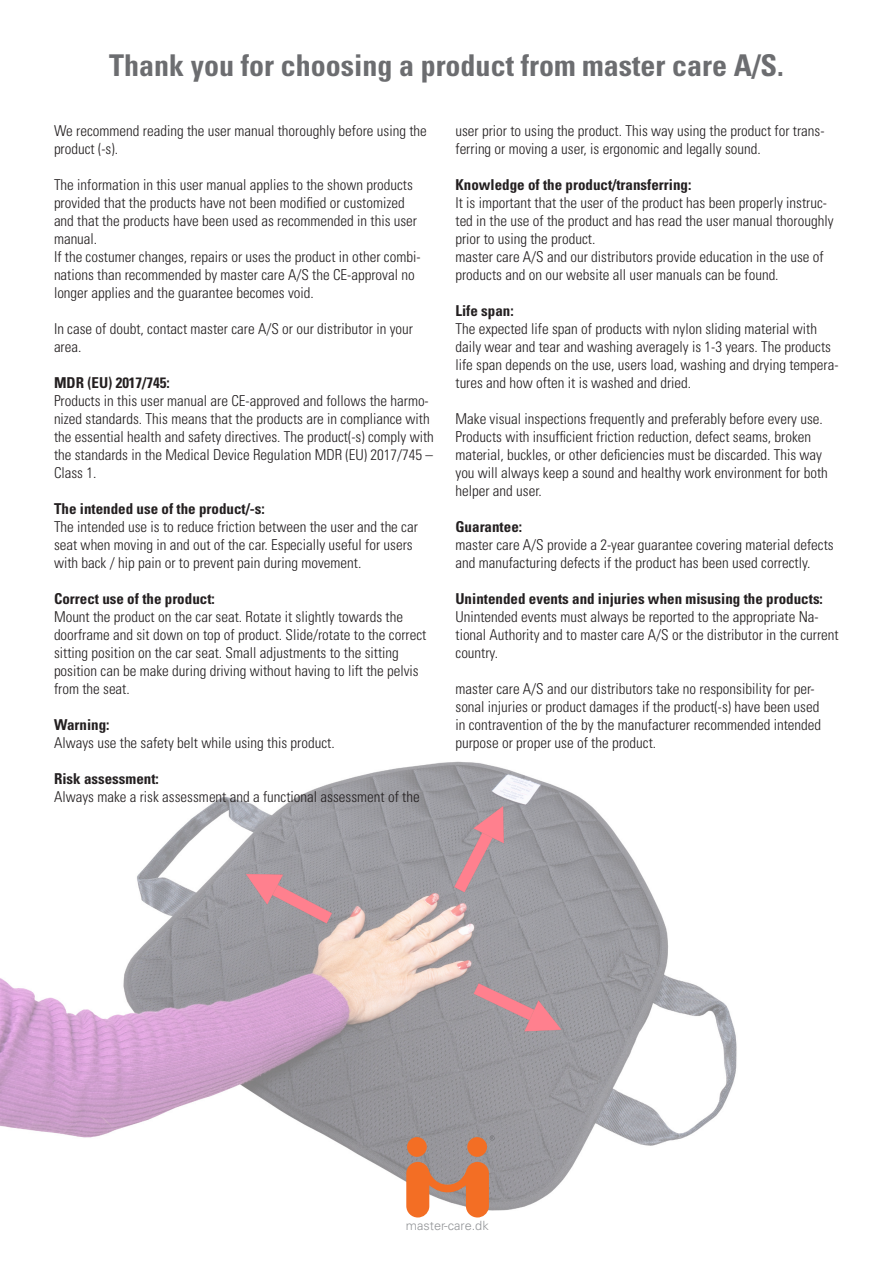
<style>
.page{position:relative;width:893px;height:1263px;background:#fff}
.page>*{position:absolute;margin:0;border:0;box-sizing:border-box;transform-origin:0 0}
.Overskrift{font:700 condensed 30px "Univers LT Std";color:#6c6d70}
.Prosa_tekst{font:300 condensed 15px/18px "Univers LT Std";color:#231f20}
.Prosa_tekst-2{font:700 condensed 15px "Univers LT Std";color:#231f20}
.t1{font:300 12.75px "Univers LT Std";color:#939598}
</style>
<div class="page">
<img style="left:0;top:761px;width:737px;height:457px">
<svg style="left:406px;top:1162px;width:83px;height:55px;background:#db8e64"></svg>
<div style="left:407px;top:1137px;width:20px;height:20px;background:#f36e24;border-radius:50%"></div>
<div style="left:467px;top:1137px;width:20px;height:20px;background:#f36e24;border-radius:50%"></div>
<svg style="left:490px;top:1135px;width:4px;height:5px"></svg>
<p class="Overskrift" style="left:109px;top:47px;width:676px">Thank you for choosing a product from master care A/S.</p>
<p class="Prosa_tekst" style="left:54px;top:121px;width:374px">We recommend reading the user manual thoroughly before using the product (-s).</p>
<p class="Prosa_tekst" style="left:54px;top:175px;width:365px">The information in this user manual applies to the shown products provided that the products have not been modified or customized and that the products have been used as recommended in this user manual.</p>
<p class="Prosa_tekst" style="left:54px;top:247px;width:368px">If the costumer changes, repairs or uses the product in other combi&shy;nations than recommended by master care A/S the CE-approval no longer applies and the guarantee becomes void.</p>
<p class="Prosa_tekst" style="left:54px;top:319px;width:361px">In case of doubt, contact master care A/S or our distributor in your area.</p>
<p class="Prosa_tekst-2" style="left:54px;top:373px;width:117px">MDR (EU) 2017/745:</p>
<p class="Prosa_tekst" style="left:54px;top:391px;width:381px">Products in this user manual are CE-approved and follows the harmo&shy;nized standards. This means that the products are in compliance with the essential health and safety directives. The product(-s) comply with the standards in the Medical Device Regulation MDR (EU) 2017/745 – Class 1.</p>
<p class="Prosa_tekst-2" style="left:54px;top:499px;width:212px">The intended use of the product/-s:</p>
<p class="Prosa_tekst" style="left:54px;top:517px;width:365px">The intended use is to reduce friction between the user and the car seat when moving in and out of the car. Especially useful for users with back / hip pain or to prevent pain during movement.</p>
<p class="Prosa_tekst-2" style="left:54px;top:589px;width:162px">Correct use of the product:</p>
<p class="Prosa_tekst" style="left:54px;top:607px;width:374px">Mount the product on the car seat. Rotate it slightly towards the doorframe and sit down on top of product. Slide/rotate to the correct sitting position on the car seat. Small adjustments to the sitting position can be make during driving without having to lift the pelvis from the seat.</p>
<p class="Prosa_tekst-2" style="left:54px;top:715px;width:57px">Warning:</p>
<p class="Prosa_tekst" style="left:54px;top:733px;width:282px">Always use the safety belt while using this product.</p>
<p class="Prosa_tekst-2" style="left:54px;top:769px;width:106px">Risk assessment:</p>
<p class="Prosa_tekst" style="left:54px;top:787px;width:367px">Always make a risk assessment and a functional assessment of the</p>
<p class="Prosa_tekst" style="left:455px;top:121px;width:370px">user prior to using the product. This way using the product for trans&shy;ferring or moving a user, is ergonomic and legally sound.</p>
<p class="Prosa_tekst-2" style="left:455px;top:175px;width:237px">Knowledge of the product/transferring:</p>
<p class="Prosa_tekst" style="left:455px;top:193px;width:380px">It is important that the user of the product has been properly instruc&shy;ted in the use of the product and has read the user manual thoroughly prior to using the product.</p>
<p class="Prosa_tekst" style="left:455px;top:247px;width:370px">master care A/S and our distributors provide education in the use of products and on our website all user manuals can be found.</p>
<p class="Prosa_tekst-2" style="left:455px;top:301px;width:60px">Life span:</p>
<p class="Prosa_tekst" style="left:455px;top:319px;width:385px">The expected life span of products with nylon sliding material with daily wear and tear and washing averagely is 1-3 years. The products life span depends on the use, users load, washing and drying tempera&shy;tures and how often it is washed and dried.</p>
<p class="Prosa_tekst" style="left:455px;top:409px;width:369px">Make visual inspections frequently and preferably before every use.</p>
<p class="Prosa_tekst" style="left:455px;top:427px;width:374px">Products with insufficient friction reduction, defect seams, broken material, buckles, or other deficiencies must be discarded. This way you will always keep a sound and healthy work environment for both helper and user.</p>
<p class="Prosa_tekst-2" style="left:455px;top:517px;width:68px">Guarantee:</p>
<p class="Prosa_tekst" style="left:455px;top:535px;width:380px">master care A/S provide a 2-year guarantee covering material defects and manufacturing defects if the product has been used correctly.</p>
<p class="Prosa_tekst-2" style="left:455px;top:589px;width:369px">Unintended events and injuries when misusing the products:</p>
<p class="Prosa_tekst" style="left:455px;top:607px;width:385px">Unintended events must always be reported to the appropriate Na&shy;tional Authority and to master care A/S or the distributor in the current country.</p>
<p class="Prosa_tekst" style="left:455px;top:679px;width:367px">master care A/S and our distributors take no responsibility for per&shy;sonal injuries or product damages if the product(-s) have been used in contravention of the by the manufacturer recommended intended purpose or proper use of the product.</p>
<p class="t1" style="left:406px;top:1217px;width:84px">master-care.dk</p>
</div>
